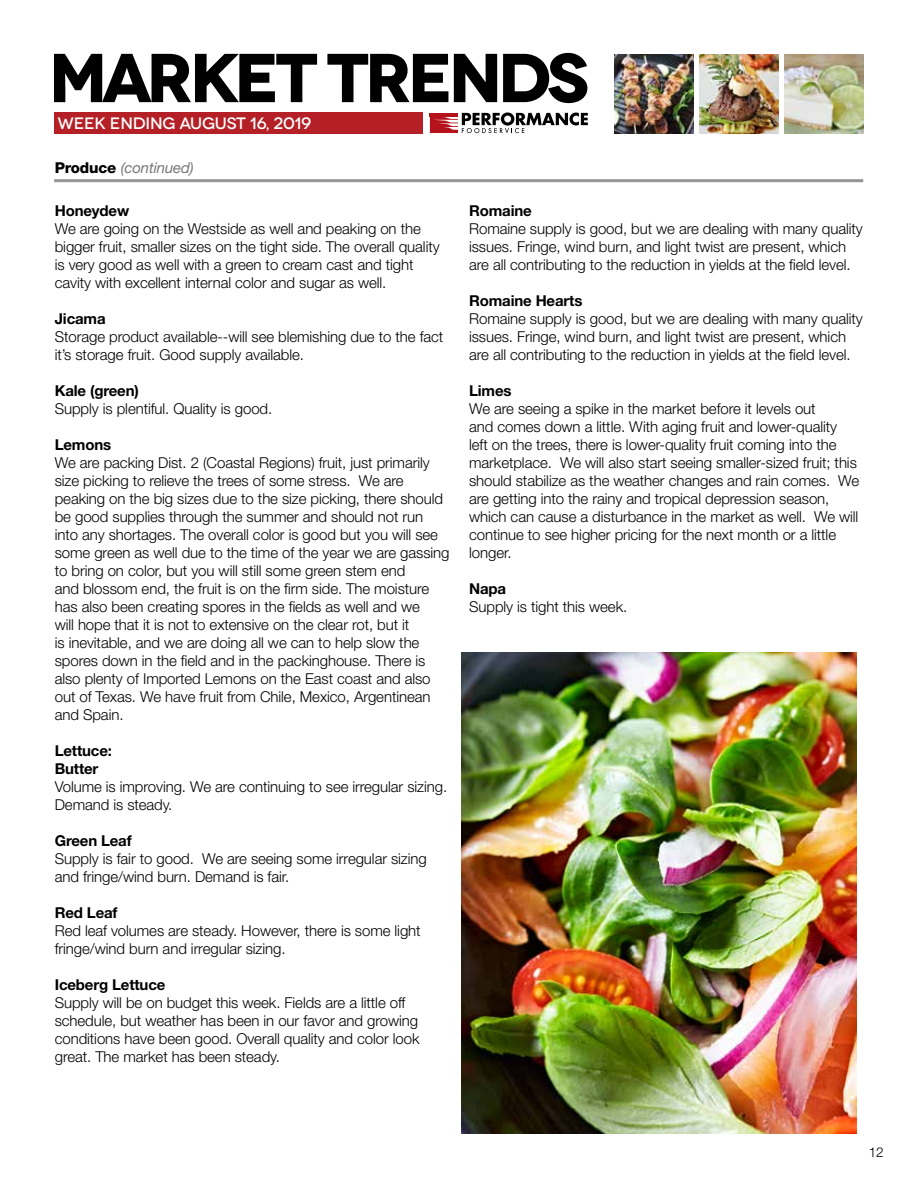
<style>
.page{position:relative;width:918px;height:1188px;background:#fff}
.page>*{position:absolute;margin:0;border:0;box-sizing:border-box;transform-origin:0 0}
.t1{font:700 69px "Novecentowide";letter-spacing:-.07em;color:#000}
.t2{font:500 16.5px "Novecentowide";letter-spacing:-.01em;color:#fff}
.t3{font:300 15px/18px "Helvetica Neue LT Std";letter-spacing:-.005em;color:#000}
.t4{font:700 15px/18px "Helvetica Neue LT Std";letter-spacing:-.01em;color:#000}
.t5{font:italic 15px "Helvetica Neue LT Std";letter-spacing:-.01em;color:#77787b}
.t6{font:300 13.5px "Helvetica Neue LT Std";color:#000}
.s1{font-weight:800;font-style:normal;color:#000}
</style>
<div class="page">
<div style="left:55px;top:112px;width:368px;height:21px;background:#b42025"></div>
<svg style="left:430px;top:112px;width:158px;height:21px"></svg>
<img style="left:614px;top:54px;width:80px;height:79px">
<img style="left:785px;top:54px;width:79px;height:79px">
<img style="left:699px;top:54px;width:80px;height:79px">
<hr style="left:54px;top:179px;width:809px;height:3px;background:#939598">
<img style="left:461px;top:652px;width:396px;height:482px">
<h1 class="t1" style="left:49px;top:35px;width:542px">MARKET TRENDS</h1>
<p class="t2" style="left:58px;top:114px;width:255px">WEEK ENDING AUGUST 16, 2019</p>
<p class="t5" style="left:55px;top:158px;width:141px"><span class="s1">Produce</span> (continued)</p>
<p class="t4" style="left:55px;top:201px;width:76px">Honeydew</p>
<p class="t3" style="left:55px;top:219px;width:386px">We are going on the Westside as well and peaking on the bigger fruit, smaller sizes on the tight side. The overall quality is very good as well with a green to cream cast and tight cavity with excellent internal color and sugar as well.</p>
<p class="t4" style="left:55px;top:309px;width:52px">Jicama</p>
<p class="t3" style="left:55px;top:327px;width:390px">Storage product available--will see blemishing due to the fact it’s storage fruit. Good supply available.</p>
<p class="t4" style="left:55px;top:381px;width:86px">Kale (green)</p>
<p class="t3" style="left:55px;top:399px;width:219px">Supply is plentiful. Quality is good.</p>
<p class="t4" style="left:55px;top:435px;width:58px">Lemons</p>
<p class="t3" style="left:55px;top:453px;width:396px">We are packing Dist. 2 (Coastal Regions) fruit, just primarily size picking to relieve the trees of some stress. We are peaking on the big sizes due to the size picking, there should be good supplies through the summer and should not run into any shortages. The overall color is good but you will see some green as well due to the time of the year we are gassing to bring on color, but you will still some green stem end<br>and blossom end, the fruit is on the firm side. The moisture has also been creating spores in the fields as well and we<br>will hope that it is not to extensive on the clear rot, but it<br>is inevitable, and we are doing all we can to help slow the spores down in the field and in the packinghouse. There is also plenty of Imported Lemons on the East coast and also out of Texas. We have fruit from Chile, Mexico, Argentinean and Spain.</p>
<p class="t4" style="left:55px;top:741px;width:59px">Lettuce:<br>Butter</p>
<p class="t3" style="left:55px;top:777px;width:394px">Volume is improving. We are continuing to see irregular sizing.<br>Demand is steady.</p>
<p class="t4" style="left:55px;top:831px;width:78px">Green Leaf</p>
<p class="t3" style="left:55px;top:849px;width:374px">Supply is fair to good. We are seeing some irregular sizing and fringe/wind burn. Demand is fair.</p>
<p class="t4" style="left:55px;top:903px;width:64px">Red Leaf</p>
<p class="t3" style="left:55px;top:921px;width:367px">Red leaf volumes are steady. However, there is some light fringe/wind burn and irregular sizing.</p>
<p class="t4" style="left:55px;top:975px;width:112px">Iceberg Lettuce</p>
<p class="t3" style="left:55px;top:993px;width:366px">Supply will be on budget this week. Fields are a little off schedule, but weather has been in our favor and growing conditions have been good. Overall quality and color look great. The market has been steady.</p>
<p class="t4" style="left:469px;top:201px;width:64px">Romaine</p>
<p class="t3" style="left:469px;top:219px;width:395px">Romaine supply is good, but we are dealing with many quality issues. Fringe, wind burn, and light twist are present, which are all contributing to the reduction in yields at the field level.</p>
<p class="t4" style="left:469px;top:291px;width:115px">Romaine Hearts</p>
<p class="t3" style="left:469px;top:309px;width:395px">Romaine supply is good, but we are dealing with many quality issues. Fringe, wind burn, and light twist are present, which are all contributing to the reduction in yields at the field level.</p>
<p class="t4" style="left:469px;top:381px;width:44px">Limes</p>
<p class="t3" style="left:469px;top:399px;width:392px">We are seeing a spike in the market before it levels out<br>and comes down a little. With aging fruit and lower-quality left on the trees, there is lower-quality fruit coming into the marketplace. We will also start seeing smaller-sized fruit; this should stabilize as the weather changes and rain comes. We are getting into the rainy and tropical depression season, which can cause a disturbance in the market as well. We will continue to see higher pricing for the next month or a little longer.</p>
<p class="t4" style="left:469px;top:579px;width:39px">Napa</p>
<p class="t3" style="left:469px;top:597px;width:160px">Supply is tight this week.</p>
<p class="t6" style="left:869px;top:1144px;width:17px">12</p>
</div>
